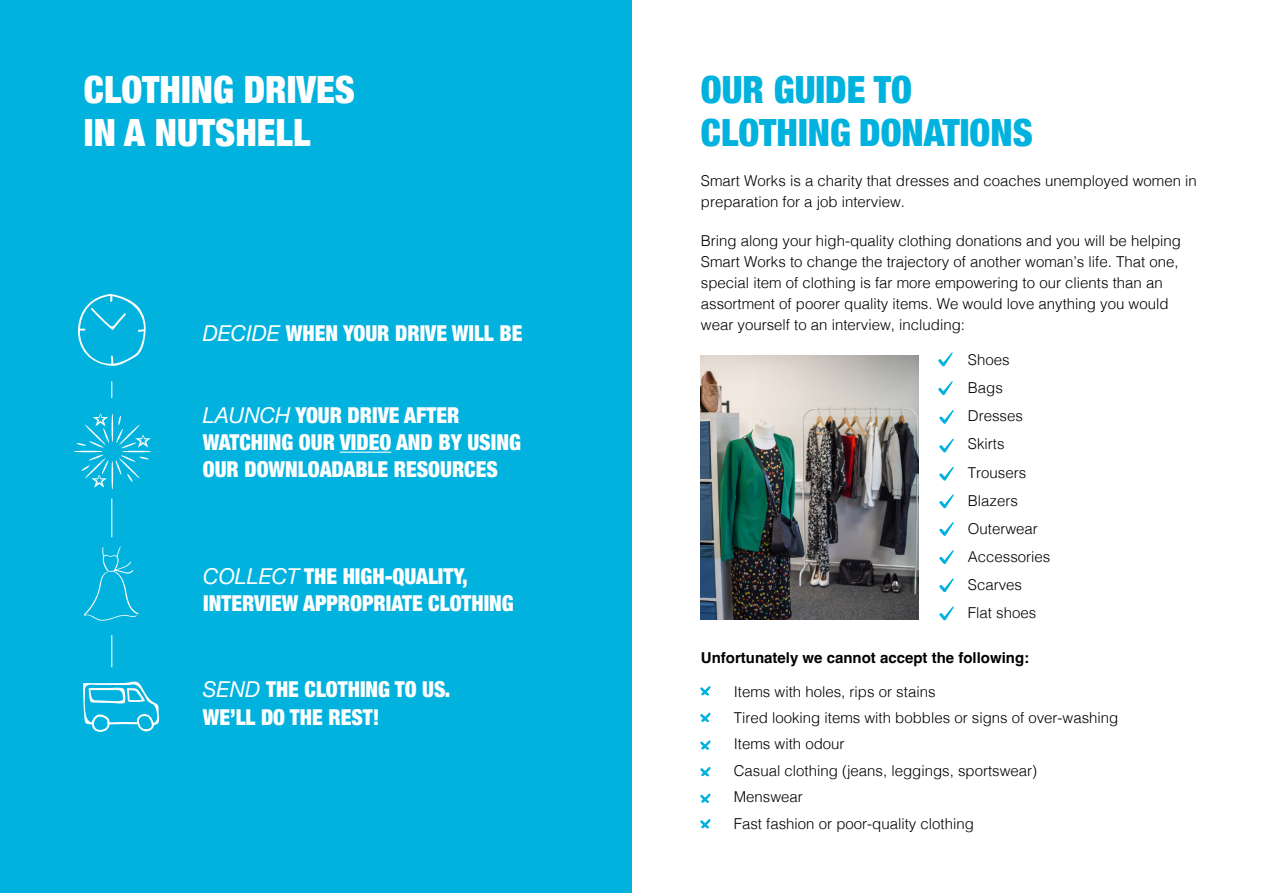
<style>
.page{position:relative;width:1263px;height:893px;background:#fff}
.page>*{position:absolute;margin:0;border:0;box-sizing:border-box;transform-origin:0 0}
.t1{font:900 condensed 37.5px/43.5px "Helvetica Neue";color:#00b2dd}
.t2{font:900 condensed 37.5px/43.5px "Helvetica Neue";color:#fff}
.t3{font:900 condensed 21.9px/27.3px "Helvetica Neue";color:#fff}
.t4{font:300 15px/28.2px "Helvetica";color:#000}
.t5{font:700 15px "Helvetica";color:#000}
.s1{font-weight:400;font-style:italic;font-stretch:normal}
</style>
<div class="page">
<div style="left:0;top:0;width:631px;height:893px;background:#00b2dd"></div>
<hr style="left:340px;top:452px;width:51px;height:1px;background:#fff">
<svg style="left:84px;top:546px;width:55px;height:75px"></svg>
<svg style="left:77px;top:294px;width:69px;height:72px"></svg>
<svg style="left:74px;top:413px;width:77px;height:76px"></svg>
<svg style="left:83px;top:681px;width:77px;height:51px"></svg>
<svg style="left:111px;top:381px;width:1px;height:17px"></svg>
<hr style="left:111px;top:499px;width:1px;height:38px;background:#fff">
<hr style="left:111px;top:635px;width:1px;height:32px;background:#fff">
<img style="left:701px;top:355px;width:217px;height:264px">
<svg style="left:700px;top:686px;width:11px;height:10px"></svg>
<svg style="left:700px;top:713px;width:11px;height:9px"></svg>
<svg style="left:700px;top:740px;width:11px;height:10px"></svg>
<svg style="left:700px;top:767px;width:11px;height:9px"></svg>
<svg style="left:700px;top:793px;width:11px;height:10px"></svg>
<svg style="left:700px;top:819px;width:11px;height:9px"></svg>
<svg style="left:938px;top:352px;width:15px;height:15px"></svg>
<svg style="left:938px;top:381px;width:15px;height:14px"></svg>
<svg style="left:939px;top:410px;width:15px;height:14px"></svg>
<svg style="left:939px;top:439px;width:15px;height:14px"></svg>
<svg style="left:939px;top:494px;width:15px;height:15px"></svg>
<svg style="left:939px;top:550px;width:15px;height:14px"></svg>
<svg style="left:939px;top:467px;width:15px;height:14px"></svg>
<svg style="left:939px;top:522px;width:15px;height:14px"></svg>
<svg style="left:939px;top:578px;width:15px;height:14px"></svg>
<svg style="left:939px;top:606px;width:15px;height:15px"></svg>
<h1 class="t2" style="left:84px;top:66px;width:272px">CLOTHING DRIVES<br>IN A NUTSHELL</h1>
<h2 class="t3" style="left:203px;top:318px;width:321px"><span class="s1">DECIDE</span> WHEN YOUR DRIVE WILL BE</h2>
<h2 class="t3" style="left:203px;top:400px;width:320px"><span class="s1">LAUNCH</span> YOUR DRIVE AFTER<br>WATCHING OUR VIDEO AND BY USING<br>OUR DOWNLOADABLE RESOURCES</h2>
<h2 class="t3" style="left:203px;top:561px;width:312px"><span class="s1">COLLECT</span> THE HIGH-QUALITY,<br>INTERVIEW APPROPRIATE CLOTHING</h2>
<h2 class="t3" style="left:203px;top:675px;width:249px"><span class="s1">SEND</span> THE CLOTHING TO US.<br>WE’LL DO THE REST!</h2>
<h1 class="t1" style="left:701px;top:66px;width:333px">OUR GUIDE TO<br>CLOTHING DONATIONS</h1>
<p class="t4" style="left:701px;top:169px;width:498px;line-height:21px">Smart Works is a charity that dresses and coaches unemployed women in preparation for a job interview.</p>
<p class="t4" style="left:701px;top:229px;width:482px;line-height:21px">Bring along your high-quality clothing donations and you will be helping Smart Works to change the trajectory of another woman’s life. That one, special item of clothing is far more empowering to our clients than an assortment of poorer quality items. We would love anything you would wear yourself to an interview, including:</p>
<p class="t4" style="left:968px;top:344px;width:84px">Shoes<br>Bags<br>Dresses<br>Skirts<br>Trousers<br>Blazers<br>Outerwear<br>Accessories<br>Scarves<br>Flat shoes</p>
<p class="t5" style="left:701px;top:649px;width:330px">Unfortunately we cannot accept the following:</p>
<p class="t4" style="left:734px;top:677px;width:386px;line-height:26.4px">Items with holes, rips or stains<br>Tired looking items with bobbles or signs of over-washing Items with odour<br>Casual clothing (jeans, leggings, sportswear)<br>Menswear<br>Fast fashion or poor-quality clothing</p>
</div>
